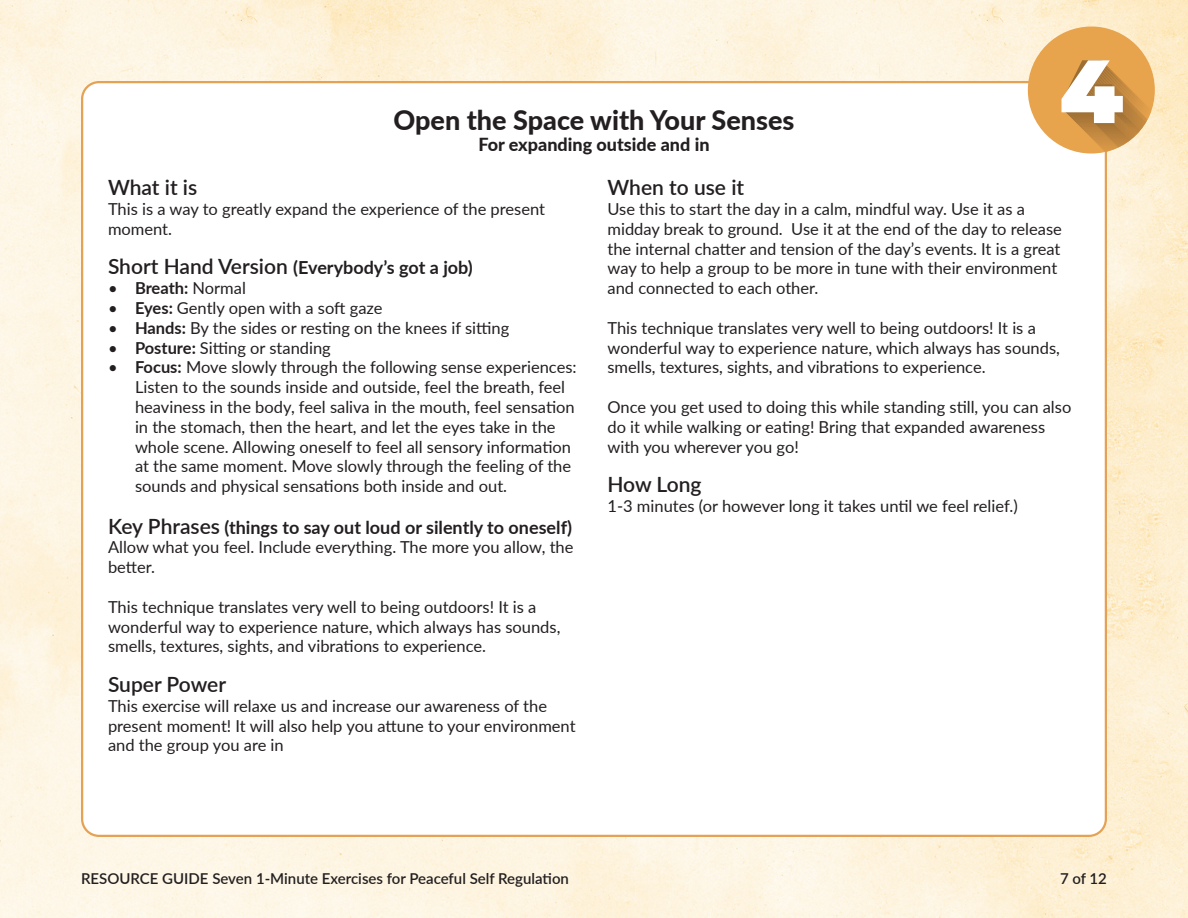
<style>
.page{position:relative;width:1188px;height:918px;background:#fff}
.page>*{position:absolute;margin:0;border:0;box-sizing:border-box;transform-origin:0 0}
.t1{font:900 89.55px "Montserrat";color:#fff}
.t2{font:800 27px "Lato";color:#231f20}
.t3{font:600 21px "Lato";color:#231f20}
.t4{font:700 18px "Lato";color:#231f20}
.t5{font:800 18px "Lato";color:#231f20}
.t6{font:16.5px/19.8px "Lato";color:#231f20}
.t7{font:600 15px "Lato";color:#231f20}
.s1{font-weight:600;font-size:21px}
.s2{font-weight:700}
</style>
<div class="page">
<img style="left:0;top:0;width:1188px;height:918px">
<div style="left:82px;top:82px;width:1024px;height:754px;background:#fff;border-radius:17px"></div>
<div style="left:1028px;top:27px;width:127px;height:127px;background:#e8a34d;border-radius:50%"></div>
<svg style="left:1064px;top:60px;width:89px;height:94px"></svg>
<p class="t1" style="left:1059px;top:24px;width:65px">4</p>
<p class="t2" style="left:394px;top:100px;width:402px">Open the Space with Your Senses</p>
<p class="t5" style="left:478px;top:131px;width:233px">For expanding outside and in</p>
<p class="t3" style="left:608px;top:172px;width:138px">When to use it</p>
<p class="t6" style="left:608px;top:198px;width:456px">Use this to start the day in a calm, mindful way. Use it as a midday break to ground. Use it at the end of the day to release the internal chatter and tension of the day’s events. It is a great way to help a group to be more in tune with their environment and connected to each other.</p>
<p class="t6" style="left:608px;top:317px;width:454px">This technique translates very well to being outdoors! It is a wonderful way to experience nature, which always has sounds, smells, textures, sights, and vibrations to experience.</p>
<p class="t6" style="left:608px;top:396px;width:465px">Once you get used to doing this while standing still, you can also do it while walking or eating! Bring that expanded awareness with you wherever you go!</p>
<p class="t3" style="left:608px;top:469px;width:96px">How Long</p>
<p class="t6" style="left:608px;top:495px;width:412px">1-3 minutes (or however long it takes until we feel relief.)</p>
<p class="t3" style="left:108px;top:172px;width:91px">What it is</p>
<p class="t6" style="left:108px;top:198px;width:439px">This is a way to greatly expand the experience of the present moment.</p>
<p class="t4" style="left:108px;top:255px;width:366px"><span class="s1">Short Hand Version</span> (Everybody’s got a job)</p>
<p class="t6" style="left:108px;top:278px;width:139px">• <span class="s2">Breath:</span> Normal</p>
<p class="t6" style="left:108px;top:297px;width:276px">• <span class="s2">Eyes:</span> Gently open with a soft gaze</p>
<p class="t6" style="left:108px;top:317px;width:403px">• <span class="s2">Hands:</span> By the sides or resting on the knees if sitting</p>
<p class="t6" style="left:108px;top:337px;width:224px">• <span class="s2">Posture:</span> Sitting or standing</p>
<p class="t6" style="left:135px;top:357px;width:443px;text-indent:-27px">• <span class="s2">Focus:</span> Move slowly through the following sense experiences:<br>Listen to the sounds inside and outside, feel the breath, feel heaviness in the body, feel saliva in the mouth, feel sensation in the stomach, then the heart, and let the eyes take in the whole scene. Allowing oneself to feel all sensory information at the same moment. Move slowly through the feeling of the sounds and physical sensations both inside and out.</p>
<p class="t4" style="left:108px;top:514px;width:466px"><span class="s1">Key Phrases</span> (things to say out loud or silently to oneself)</p>
<p class="t6" style="left:108px;top:537px;width:467px">Allow what you feel. Include everything. The more you allow, the better.</p>
<p class="t6" style="left:108px;top:596px;width:454px">This technique translates very well to being outdoors! It is a wonderful way to experience nature, which always has sounds, smells, textures, sights, and vibrations to experience.</p>
<p class="t3" style="left:108px;top:669px;width:120px">Super Power</p>
<p class="t6" style="left:108px;top:695px;width:469px">This exercise will relaxe us and increase our awareness of the present moment! It will also help you attune to your environment and the group you are in</p>
<p class="t7" style="left:81px;top:867px;width:490px">RESOURCE GUIDE Seven 1-Minute Exercises for Peaceful Self Regulation</p>
<p class="t7" style="left:1060px;top:867px;width:48px">7 of 12</p>
</div>
